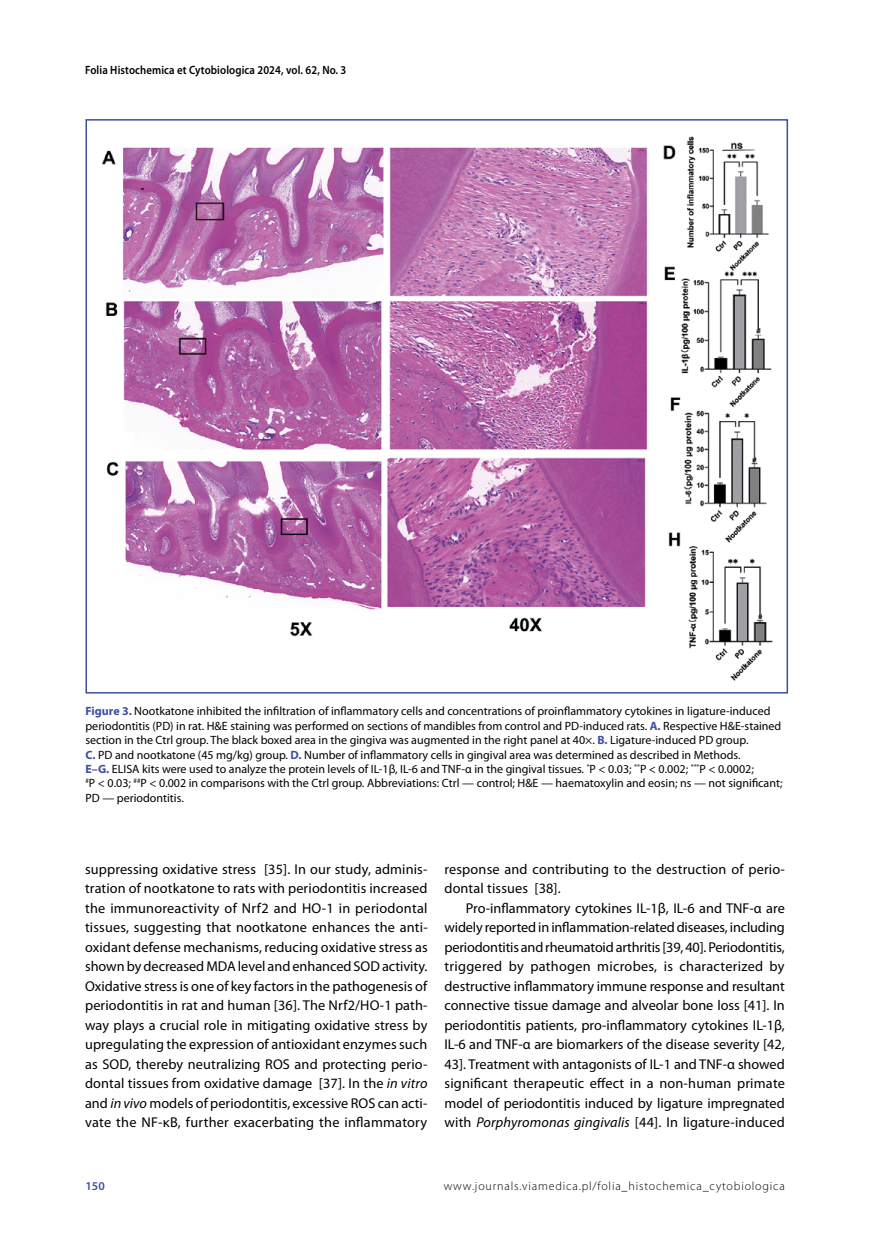
<style>
.page{position:relative;width:872px;height:1234px;background:#fff}
.page>*{position:absolute;margin:0;border:0;box-sizing:border-box;transform-origin:0 0}
.t1{font:14.25px/19.5px "Myriad Pro";letter-spacing:.01em;color:#000;text-align:justify}
.t2{font:12px/14.4px "Myriad Pro";color:#000}
.t3{font:300 12px "Myriad Pro";letter-spacing:.07em;color:#000}
.t4{font:600 12px "Myriad Pro";letter-spacing:.01em;color:#000;scale:.9 1}
.t5{font:600 12px "Myriad Pro";color:#3c509e}
.s1{font-weight:700;color:#3c509e}
.s2{font-style:italic}
</style>
<div class="page">
<img style="left:102px;top:136px;width:671px;height:545px">
<p class="t4" style="left:85px;top:64px;width:292px">Folia Histochemica et Cytobiologica 2024, vol. 62, No. 3</p>
<p class="t2" style="left:85px;top:704px;width:698px"><span class="s1">Figure 3.</span> Nootkatone inhibited the infiltration of inflammatory cells and concentrations of proinflammatory cytokines in ligature-induced periodontitis (PD) in rat. H&amp;E staining was performed on sections of mandibles from control and PD-induced rats. <span class="s1">A.</span> Respective H&amp;E-stained section in the Ctrl group. The black boxed area in the gingiva was augmented in the right panel at 40×. <span class="s1">B.</span> Ligature-induced PD group.<br><span class="s1">C.</span> PD and nootkatone (45 mg/kg) group. <span class="s1">D.</span> Number of inflammatory cells in gingival area was determined as described in Methods.<br><span class="s1">E–G.</span> ELISA kits were used to analyze the protein levels of IL-1β, IL-6 and TNF-α in the gingival tissues. <sup>*</sup>P &lt; 0.03; <sup>**</sup>P &lt; 0.002; <sup>***</sup>P &lt; 0.0002;<br><sup>#</sup>P &lt; 0.03; <sup>##</sup>P &lt; 0.002 in comparisons with the Ctrl group. Abbreviations: Ctrl — control; H&amp;E — haematoxylin and eosin; ns — not significant; PD — periodontitis.</p>
<p class="t1" style="left:85px;top:859px;width:344px">suppressing oxidative stress [35]. In our study, adminis&shy;tration of nootkatone to rats with periodontitis increased the immunoreactivity of Nrf2 and HO-1 in periodontal tissues, suggesting that nootkatone enhances the anti&shy;oxidant defense mechanisms, reducing oxidative stress as shown by decreased MDA level and enhanced SOD activity.<br>Oxidative stress is one of key factors in the pathogenesis of periodontitis in rat and human [36]. The Nrf2/HO-1 path&shy;way plays a crucial role in mitigating oxidative stress by upregulating the expression of antioxidant enzymes such as SOD, thereby neutralizing ROS and protecting perio&shy;dontal tissues from oxidative damage [37]. In the <span class="s2">in vitro </span>and <span class="s2">in vivo</span> models of periodontitis, excessive ROS can acti&shy;vate the NF-κB, further exacerbating the inflammatory</p>
<p class="t1" style="left:444px;top:859px;width:342px">response and contributing to the destruction of perio&shy;dontal tissues [38].</p>
<p class="t1" style="left:444px;top:898px;width:342px;text-indent:21px">Pro-inflammatory cytokines IL-1β, IL-6 and TNF-α are widely reported in inflammation-related diseases, including periodontitis and rheumatoid arthritis[39, 40]. Periodontitis, triggered by pathogen microbes, is characterized by destructive inflammatory immune response and resultant connective tissue damage and alveolar bone loss [41]. In periodontitis patients, pro-inflammatory cytokines IL-1β, IL-6 and TNF-α are biomarkers of the disease severity [42, 43]. Treatment with antagonists of IL-1 and TNF-α showed significant therapeutic effect in a non-human primate model of periodontitis induced by ligature impregnated with <span class="s2">Porphyromonas gingivalis</span> [44]. In ligature-induced</p>
<p class="t5" style="left:85px;top:1179px;width:21px">150</p>
<p class="t3" style="left:444px;top:1179px;width:342px">www.journals.viamedica.pl/folia_histochemica_cytobiologica</p>
</div>
